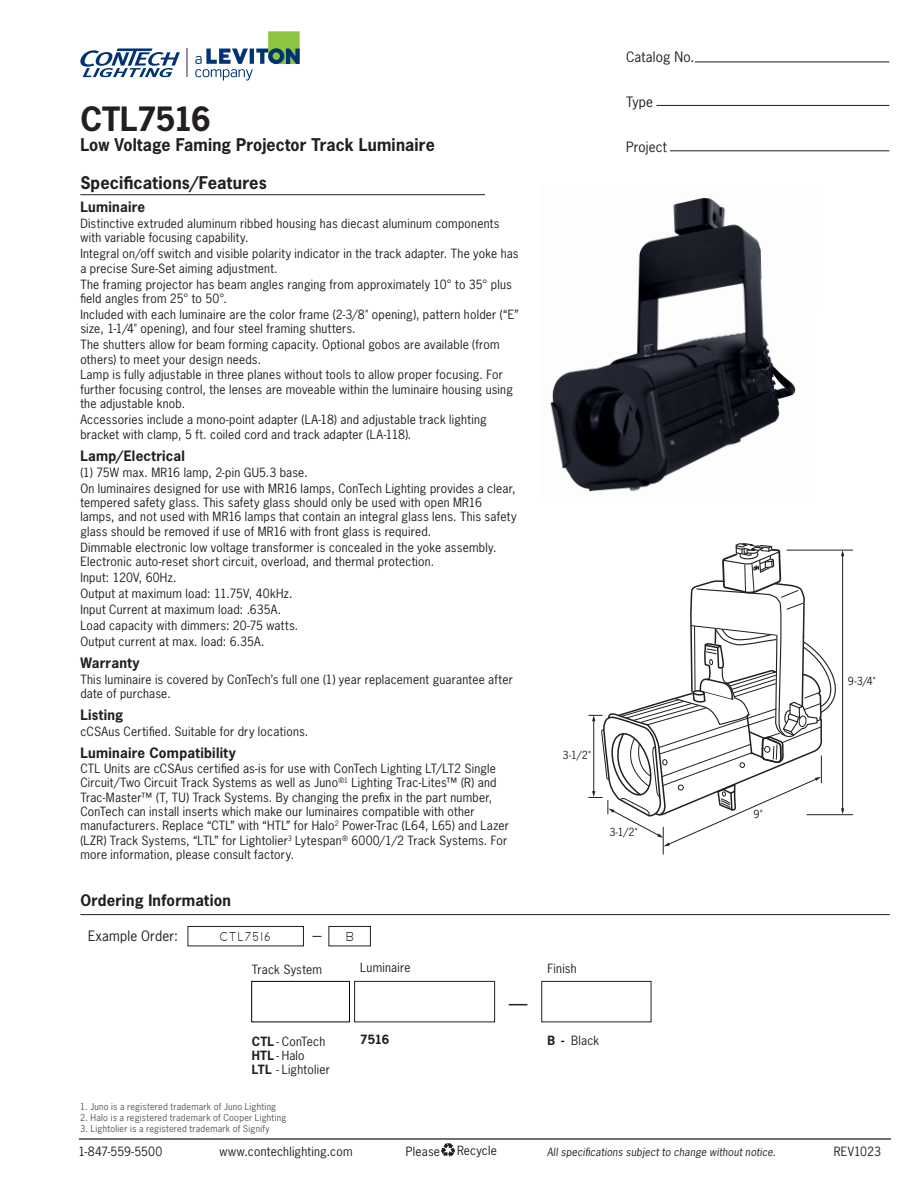
<style>
.page{position:relative;width:918px;height:1188px;background:#fff}
.page>*{position:absolute;margin:0;border:0;box-sizing:border-box;transform-origin:0 0}
.t1{font:700 31.5px "News Gothic Std";letter-spacing:-.025em;color:#231f20}
.t2{font:700 16.5px "News Gothic Std";letter-spacing:.005em;color:#231f20}
.t3{font:16.5px "Primer Print";letter-spacing:.09em;color:#231f20}
.t4{font:700 15px "News Gothic Std";letter-spacing:.015em;color:#231f20}
.t5{font:700 13.5px "News Gothic Std";letter-spacing:.02em;color:#231f20}
.t6{font:13.5px "News Gothic Std";letter-spacing:.015em;color:#231f20}
.t7{font:12px/14.4px "News Gothic Std";letter-spacing:.02em;color:#231f20}
.t8{font:12px "News Gothic Std";letter-spacing:-.005em;color:#231f20}
.t9{font:12px "News Gothic Std";letter-spacing:.015em;color:#211e1e}
.t10{font:12px "News Gothic Std";color:#231f20}
.t11{font:700 12px "News Gothic Std";color:#231f20}
.t12{font:italic 10.5px "News Gothic Std";letter-spacing:.02em;color:#231f20}
.t13{font:10.5px "News Gothic Std";color:#231f20}
.t14{font:9px "News Gothic Std";letter-spacing:.025em;color:#57585a}
.s1{font-weight:700}
</style>
<div class="page">
<img style="left:550px;top:198px;width:246px;height:292px">
<hr style="left:787px;top:550px;width:66px;height:1px;background:#231f20">
<hr style="left:807px;top:814px;width:46px;height:1px;background:#231f20">
<svg style="left:589px;top:487px;width:262px;height:527px"></svg>
<div style="left:188px;top:926px;width:116px;height:20px;border:1px solid #231f20"></div>
<div style="left:329px;top:926px;width:42px;height:20px;border:1px solid #231f20"></div>
<div style="left:541px;top:981px;width:110px;height:41px;border:1px solid #231f20"></div>
<div style="left:354px;top:981px;width:141px;height:41px;border:1px solid #231f20"></div>
<hr style="left:670px;top:150px;width:219px;height:1px;background:#211e1e">
<hr style="left:656px;top:105px;width:233px;height:1px;background:#211e1e">
<hr style="left:695px;top:62px;width:194px;height:1px;background:#211e1e">
<div style="left:251px;top:981px;width:99px;height:41px;border:1px solid #050504"></div>
<hr style="left:80px;top:194px;width:405px;height:1px;background:#231f20">
<hr style="left:80px;top:914px;width:810px;height:1px;background:#231f20">
<svg style="left:509px;top:1004px;width:18px;height:1px"></svg>
<hr style="left:186px;top:49px;width:2px;height:28px;background:#939598">
<svg style="left:195px;top:31px;width:105px;height:50px"></svg>
<svg style="left:80px;top:48px;width:100px;height:29px"></svg>
<hr style="left:79px;top:1138px;width:812px;height:2px;background:#050504">
<svg style="left:441px;top:1143px;width:14px;height:14px"></svg>
<h1 class="t1" style="left:80px;top:99px;width:132px">CTL7516</h1>
<h2 class="t2" style="left:80px;top:134px;width:356px">Low Voltage Faming Projector Track Luminaire</h2>
<h2 class="t2" style="left:80px;top:172px;width:188px">Specifications/Features</h2>
<p class="t5" style="left:80px;top:198px;width:66px">Luminaire</p>
<p class="t7" style="left:80px;top:216px;width:421px">Distinctive extruded aluminum ribbed housing has diecast aluminum components with variable focusing capability.</p>
<p class="t7" style="left:80px;top:246px;width:440px">Integral on/off switch and visible polarity indicator in the track adapter. The yoke has a precise Sure-Set aiming adjustment.</p>
<p class="t7" style="left:80px;top:277px;width:433px">The framing projector has beam angles ranging from approximately 10° to 35° plus field angles from 25° to 50°.</p>
<p class="t7" style="left:80px;top:307px;width:440px">Included with each luminaire are the color frame (2-3/8" opening), pattern holder (“E” size, 1-1/4" opening), and four steel framing shutters.</p>
<p class="t7" style="left:80px;top:337px;width:421px">The shutters allow for beam forming capacity. Optional gobos are available (from others) to meet your design needs.</p>
<p class="t7" style="left:80px;top:368px;width:434px">Lamp is fully adjustable in three planes without tools to allow proper focusing. For further focusing control, the lenses are moveable within the luminaire housing using the adjustable knob.</p>
<p class="t7" style="left:80px;top:412px;width:408px">Accessories include a mono-point adapter (LA-18) and adjustable track lighting bracket with clamp, 5 ft. coiled cord and track adapter (LA-118).</p>
<p class="t5" style="left:80px;top:447px;width:106px">Lamp/Electrical</p>
<p class="t7" style="left:80px;top:464px;width:437px;line-height:15.9px">(1) 75W max. MR16 lamp, 2-pin GU5.3 base.<br>On luminaires designed for use with MR16 lamps, ConTech Lighting provides a clear,</p>
<p class="t7" style="left:80px;top:495px;width:438px">tempered safety glass. This safety glass should only be used with open MR16 lamps, and not used with MR16 lamps that contain an integral glass lens. This safety glass should be removed if use of MR16 with front glass is required.</p>
<p class="t7" style="left:80px;top:540px;width:418px">Dimmable electronic low voltage transformer is concealed in the yoke assembly.<br>Electronic auto-reset short circuit, overload, and thermal protection.</p>
<p class="t7" style="left:80px;top:569px;width:220px;line-height:15.9px">Input: 120V, 60Hz.<br>Output at maximum load: 11.75V, 40kHz.<br>Input Current at maximum load: .635A.<br>Load capacity with dimmers: 20-75 watts.<br>Output current at max. load: 6.35A.</p>
<p class="t5" style="left:80px;top:654px;width:61px">Warranty</p>
<p class="t7" style="left:80px;top:672px;width:434px">This luminaire is covered by ConTech’s full one (1) year replacement guarantee after date of purchase.</p>
<p class="t5" style="left:80px;top:706px;width:45px">Listing</p>
<p class="t7" style="left:80px;top:724px;width:230px">cCSAus Certified. Suitable for dry locations.</p>
<p class="t5" style="left:80px;top:744px;width:157px">Luminaire Compatibility</p>
<p class="t7" style="left:80px;top:761px;width:430px">CTL Units are cCSAus certified as-is for use with ConTech Lighting LT/LT2 Single Circuit/Two Circuit Track Systems as well as Juno<sup>®1</sup> Lighting Trac-Lites™ (R) and Trac-Master™ (T, TU) Track Systems. By changing the prefix in the part number, ConTech can install inserts which make our luminaires compatible with other manufacturers. Replace “CTL” with “HTL” for Halo<sup>2</sup> Power-Trac (L64, L65) and Lazer (LZR) Track Systems, “LTL” for Lightolier<sup>3</sup> Lytespan<sup>®</sup> 6000/1/2 Track Systems. For more information, please consult factory.</p>
<p class="t4" style="left:80px;top:891px;width:152px">Ordering Information</p>
<p class="t6" style="left:88px;top:927px;width:91px">Example Order:</p>
<h2 class="t3" style="left:219px;top:929px;width:53px">CTL7516</h2>
<h2 class="t3" style="left:346px;top:929px;width:10px">B</h2>
<p class="t7" style="left:252px;top:962px;width:72px">Track System</p>
<p class="t7" style="left:252px;top:1034px;width:80px"><span class="s1">CTL</span> - ConTech<br><span class="s1">HTL</span> - Halo<br><span class="s1">LTL</span> - Lightolier</p>
<p class="t14" style="left:80px;top:1100px;width:197px">1. Juno is a registered trademark of Juno Lighting</p>
<p class="t14" style="left:80px;top:1112px;width:208px">2. Halo is a registered trademark of Cooper Lighting</p>
<p class="t14" style="left:80px;top:1123px;width:191px">3. Lightolier is a registered trademark of Signify</p>
<p class="t7" style="left:360px;top:960px;width:52px">Luminaire</p>
<p class="t11" style="left:360px;top:1032px;width:30px">7516</p>
<p class="t6" style="left:626px;top:48px;width:70px">Catalog No.</p>
<p class="t6" style="left:626px;top:93px;width:29px">Type</p>
<p class="t6" style="left:626px;top:138px;width:42px">Project</p>
<p class="t13" style="left:563px;top:749px;width:30px">3-1/2"</p>
<p class="t13" style="left:609px;top:825px;width:30px">3-1/2"</p>
<p class="t7" style="left:548px;top:961px;width:31px">Finish</p>
<p class="t7" style="left:548px;top:1033px;width:53px"><span class="s1">B -</span> Black</p>
<p class="t13" style="left:754px;top:808px;width:11px">9"</p>
<p class="t13" style="left:848px;top:675px;width:29px">9-3/4"</p>
<p class="t8" style="left:78px;top:1144px;width:85px">1-847-559-5500</p>
<p class="t7" style="left:220px;top:1144px;width:134px">www.contechlighting.com</p>
<p class="t9" style="left:406px;top:1144px;width:36px">Please</p>
<p class="t9" style="left:457px;top:1143px;width:41px">Recycle</p>
<p class="t12" style="left:547px;top:1145px;width:230px">All specifications subject to change without notice.</p>
<p class="t10" style="left:834px;top:1144px;width:49px">REV1023</p>
</div>
